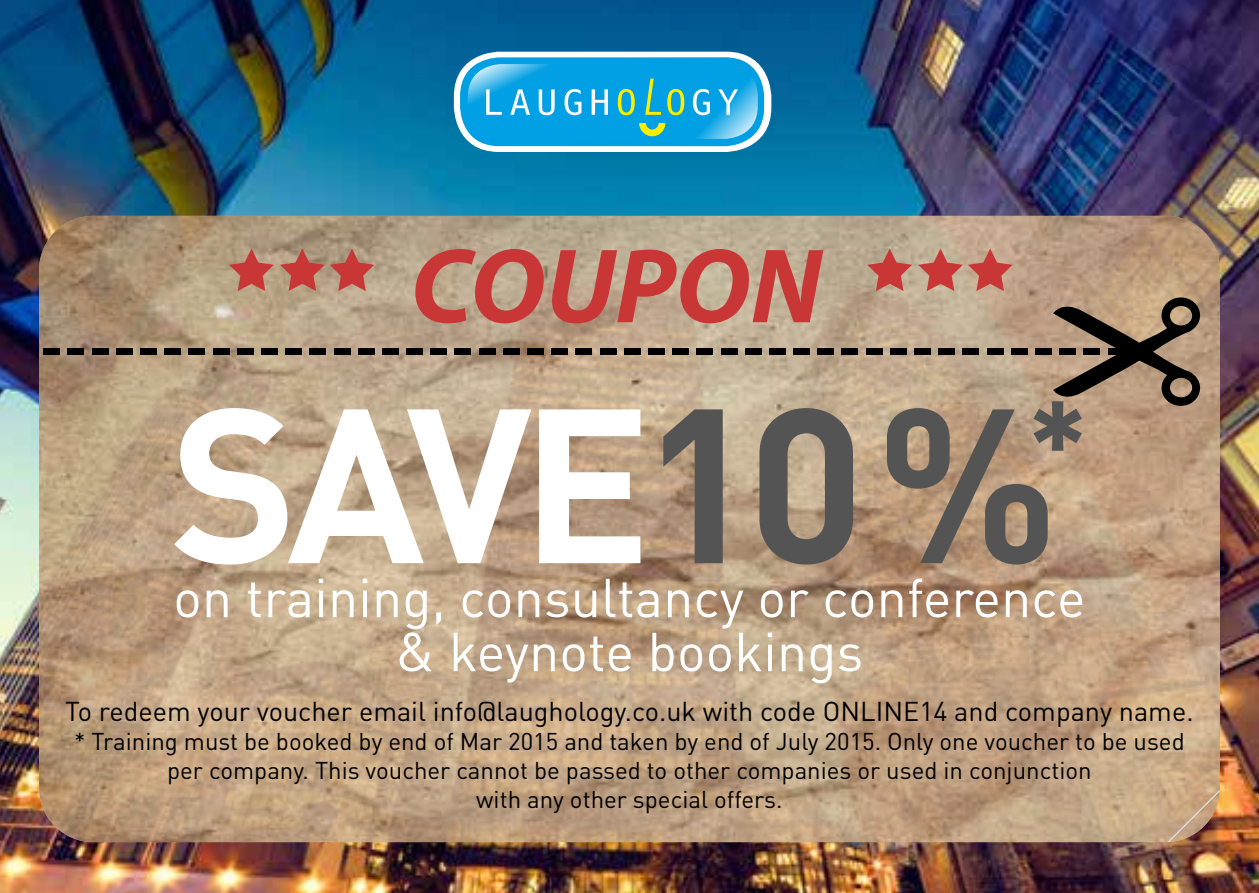
<style>
.page{position:relative;width:1259px;height:893px;background:#fff}
.page>*{position:absolute;margin:0;border:0;box-sizing:border-box;transform-origin:0 0}
.t1{font:700 216px "DIN";letter-spacing:-.05em;color:#fff}
.t2{font:54px/54px "DIN";color:#fff;text-align:center}
.t3{font:27px "DIN";color:#000}
.t4{font:24px/28.8px "DIN";color:#000;text-align:center}
.s1{color:#555454}
</style>
<div class="page">
<img style="left:0;top:0;width:1259px;height:893px">
<img style="left:39px;top:216px;width:1180px;height:626px">
<div style="left:454px;top:52px;width:317px;height:100px;background:#fff;border-radius:45px"></div>
<div style="left:460px;top:57px;width:304px;height:89px;background:#009fe3;border-radius:39px"></div>
<svg style="left:460px;top:62px;width:298px;height:77px"></svg>
<svg style="left:603px;top:89px;width:5px;height:26px"></svg>
<svg style="left:693px;top:89px;width:17px;height:26px"></svg>
<svg style="left:718px;top:89px;width:20px;height:26px"></svg>
<svg style="left:618px;top:79px;width:66px;height:60px"></svg>
<svg style="left:468px;top:64px;width:136px;height:77px"></svg>
<svg style="left:1167px;top:789px;width:52px;height:53px;background:#bc9574"></svg>
<svg style="left:415px;top:249px;width:129px;height:74px;background:#c17264"></svg>
<svg style="left:552px;top:249px;width:271px;height:74px;background:#c47265"></svg>
<svg style="left:229px;top:249px;width:45px;height:42px;background:#be7362"></svg>
<svg style="left:280px;top:249px;width:94px;height:42px;background:#bb7263"></svg>
<div style="left:44px;top:349px;width:16px;height:6px;background:#000"></div>
<div style="left:68px;top:349px;width:16px;height:6px;background:#000"></div>
<div style="left:92px;top:349px;width:16px;height:6px;background:#000"></div>
<div style="left:116px;top:349px;width:16px;height:6px;background:#000"></div>
<div style="left:140px;top:349px;width:17px;height:6px;background:#000"></div>
<div style="left:165px;top:349px;width:16px;height:6px;background:#000"></div>
<div style="left:189px;top:349px;width:16px;height:6px;background:#000"></div>
<div style="left:213px;top:349px;width:16px;height:6px;background:#000"></div>
<div style="left:237px;top:349px;width:16px;height:6px;background:#000"></div>
<div style="left:261px;top:349px;width:16px;height:6px;background:#000"></div>
<div style="left:285px;top:349px;width:17px;height:6px;background:#000"></div>
<div style="left:310px;top:349px;width:16px;height:6px;background:#000"></div>
<div style="left:334px;top:349px;width:16px;height:6px;background:#000"></div>
<div style="left:358px;top:349px;width:16px;height:6px;background:#000"></div>
<div style="left:382px;top:349px;width:16px;height:6px;background:#000"></div>
<div style="left:406px;top:349px;width:17px;height:6px;background:#000"></div>
<div style="left:431px;top:349px;width:16px;height:6px;background:#000"></div>
<div style="left:455px;top:349px;width:16px;height:6px;background:#000"></div>
<div style="left:479px;top:349px;width:16px;height:6px;background:#000"></div>
<div style="left:503px;top:349px;width:16px;height:6px;background:#000"></div>
<div style="left:527px;top:349px;width:16px;height:6px;background:#000"></div>
<div style="left:551px;top:349px;width:17px;height:6px;background:#000"></div>
<div style="left:576px;top:349px;width:16px;height:6px;background:#000"></div>
<div style="left:600px;top:349px;width:16px;height:6px;background:#000"></div>
<div style="left:624px;top:349px;width:16px;height:6px;background:#000"></div>
<div style="left:648px;top:349px;width:16px;height:6px;background:#000"></div>
<div style="left:672px;top:349px;width:17px;height:6px;background:#000"></div>
<div style="left:697px;top:349px;width:16px;height:6px;background:#000"></div>
<div style="left:721px;top:349px;width:16px;height:6px;background:#000"></div>
<div style="left:745px;top:349px;width:16px;height:6px;background:#000"></div>
<div style="left:769px;top:349px;width:16px;height:6px;background:#000"></div>
<div style="left:793px;top:349px;width:16px;height:6px;background:#000"></div>
<div style="left:817px;top:349px;width:17px;height:6px;background:#000"></div>
<div style="left:842px;top:349px;width:16px;height:6px;background:#000"></div>
<div style="left:866px;top:349px;width:16px;height:6px;background:#000"></div>
<div style="left:890px;top:349px;width:16px;height:6px;background:#000"></div>
<div style="left:914px;top:349px;width:16px;height:6px;background:#000"></div>
<div style="left:938px;top:349px;width:17px;height:6px;background:#000"></div>
<div style="left:962px;top:349px;width:17px;height:6px;background:#000"></div>
<div style="left:987px;top:349px;width:16px;height:6px;background:#000"></div>
<div style="left:1011px;top:349px;width:16px;height:6px;background:#000"></div>
<div style="left:1035px;top:349px;width:16px;height:6px;background:#000"></div>
<svg style="left:1053px;top:297px;width:147px;height:109px;background:#7e6a56"></svg>
<svg style="left:867px;top:249px;width:45px;height:42px;background:#c0786a"></svg>
<svg style="left:918px;top:249px;width:94px;height:42px;background:#c67d6e"></svg>
<h1 class="t1" style="left:170px;top:344px;width:920px">SAVE<span class="s1">10%</span><sup>*</sup></h1>
<h2 class="t2" style="left:173px;top:570px;width:914px">on training, consultancy or conference &amp; keynote bookings</h2>
<p class="t3" style="left:65px;top:695px;width:1130px">To redeem your voucher email info@laughology.co.uk with code ONLINE14 and company name.</p>
<p class="t4" style="left:74px;top:727px;width:1112px">* Training must be booked by end of Mar 2015 and taken by end of July 2015. Only one voucher to be used per company. This voucher cannot be passed to other companies or used in conjunction<br>with any other special offers.</p>
</div>
